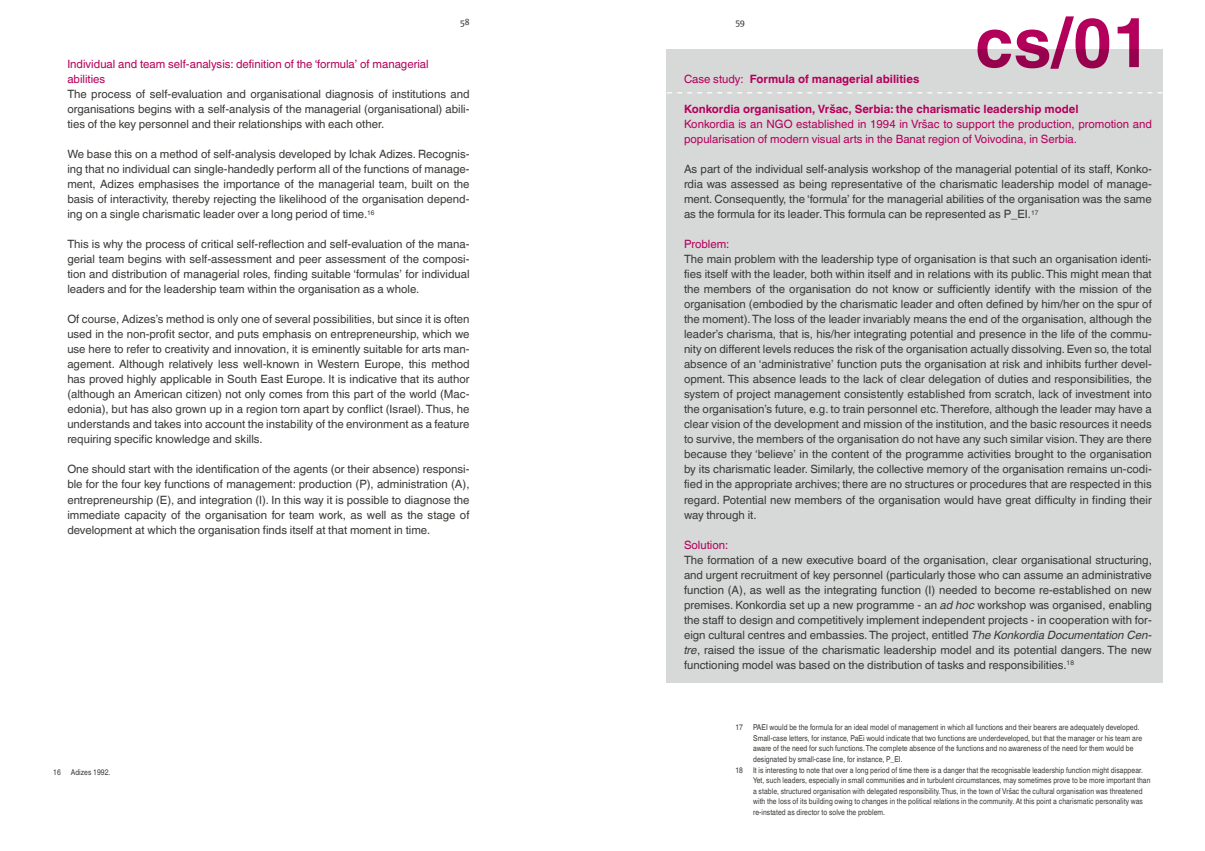
<style>
.page{position:relative;width:1205px;height:851px;background:#fff}
.page>*{position:absolute;margin:0;border:0;box-sizing:border-box;transform-origin:0 0}
.t1{font:700 68.75px "Helvetica Linotype";color:#b3005b}
.t2{font:11.38px/15px "Helvetica Linotype";color:#393a36;text-align:justify}
.t3{font:11.38px/15px "Helvetica Linotype";color:#b3005b}
.t4{font:700 11.38px "Helvetica Linotype";color:#b3005b}
.t5{font:8.75px "DTL Argo ST";color:#393a36}
.t6{font:8px/10.6px "Helvetica Linotype";letter-spacing:.01em;color:#393a36;scale:.85 1}
.s1{font-weight:400}
.s2{font-style:italic}
</style>
<div class="page">
<div style="left:666px;top:50px;width:496px;height:633px;background:#d7d8d8"></div>
<svg style="left:667px;top:92px;width:495px;height:1px"></svg>
<h1 class="t1" style="left:975px;top:3px;width:178px">cs/01</h1>
<p class="t5" style="left:460px;top:16px;width:11px">58</p>
<p class="t5" style="left:735px;top:16px;width:11px">59</p>
<p class="t3" style="left:67px;top:57px;width:363px">Individual and team self-analysis: definition of the ‘formula’ of managerial abilities</p>
<p class="t4" style="left:684px;top:73px;width:237px"><span class="s1">Case study:</span> Formula of managerial abilities</p>
<p class="t4" style="left:684px;top:103px;width:396px">Konkordia organisation, Vršac, Serbia: the charismatic leadership model</p>
<p class="t3" style="left:684px;top:117px;width:469px">Konkordia is an NGO established in 1994 in Vršac to support the production, promotion and popularisation of modern visual arts in the Banat region of Voivodina, in Serbia.</p>
<p class="t2" style="left:684px;top:162px;width:469px">As part of the individual self-analysis workshop of the managerial potential of its staff, Konko&shy;rdia was assessed as being representative of the charismatic leadership model of manage&shy;ment. Consequently, the ‘formula’ for the managerial abilities of the organisation was the same as the formula for its leader. This formula can be represented as P_EI.<sup>17</sup></p>
<p class="t3" style="left:684px;top:237px;width:47px">Problem:</p>
<p class="t2" style="left:684px;top:252px;width:469px">The main problem with the leadership type of organisation is that such an organisation identi&shy;fies itself with the leader, both within itself and in relations with its public. This might mean that the members of the organisation do not know or sufficiently identify with the mission of the organisation (embodied by the charismatic leader and often defined by him/her on the spur of the moment). The loss of the leader invariably means the end of the organisation, although the leader’s charisma, that is, his/her integrating potential and presence in the life of the commu&shy;nity on different levels reduces the risk of the organisation actually dissolving. Even so, the total absence of an ‘administrative’ function puts the organisation at risk and inhibits further devel&shy;opment. This absence leads to the lack of clear delegation of duties and responsibilities, the system of project management consistently established from scratch, lack of investment into the organisation’s future, e.g. to train personnel etc. Therefore, although the leader may have a clear vision of the development and mission of the institution, and the basic resources it needs to survive, the members of the organisation do not have any such similar vision. They are there because they ‘believe’ in the content of the programme activities brought to the organisation by its charismatic leader. Similarly, the collective memory of the organisation remains un-codi&shy;fied in the appropriate archives; there are no structures or procedures that are respected in this regard. Potential new members of the organisation would have great difficulty in finding their way through it.</p>
<p class="t3" style="left:684px;top:537px;width:46px">Solution:</p>
<p class="t2" style="left:684px;top:552px;width:469px">The formation of a new executive board of the organisation, clear organisational structuring, and urgent recruitment of key personnel (particularly those who can assume an administrative function (A), as well as the integrating function (I) needed to become re-established on new premises. Konkordia set up a new programme - an <span class="s2">ad hoc</span> workshop was organised, enabling the staff to design and competitively implement independent projects - in cooperation with for&shy;eign cultural centres and embassies. The project, entitled <span class="s2">The Konkordia Documentation Cen&shy;tre</span>, raised the issue of the charismatic leadership model and its potential dangers. The new functioning model was based on the distribution of tasks and responsibilities.<sup>18</sup></p>
<p class="t2" style="left:67px;top:87px;width:404px">The process of self-evaluation and organisational diagnosis of institutions and organisations begins with a self-analysis of the managerial (organisational) abili&shy;ties of the key personnel and their relationships with each other.</p>
<p class="t2" style="left:67px;top:147px;width:404px">We base this on a method of self-analysis developed by Ichak Adizes. Recognis&shy;ing that no individual can single-handedly perform all of the functions of manage&shy;ment, Adizes emphasises the importance of the managerial team, built on the basis of interactivity, thereby rejecting the likelihood of the organisation depend&shy;ing on a single charismatic leader over a long period of time.<sup>16</sup></p>
<p class="t2" style="left:67px;top:237px;width:404px">This is why the process of critical self-reflection and self-evaluation of the mana&shy;gerial team begins with self-assessment and peer assessment of the composi&shy;tion and distribution of managerial roles, finding suitable ‘formulas’ for individual leaders and for the leadership team within the organisation as a whole.</p>
<p class="t2" style="left:67px;top:312px;width:404px">Of course, Adizes’s method is only one of several possibilities, but since it is often used in the non-profit sector, and puts emphasis on entrepreneurship, which we use here to refer to creativity and innovation, it is eminently suitable for arts man&shy;agement. Although relatively less well-known in Western Europe, this method has proved highly applicable in South East Europe. It is indicative that its author (although an American citizen) not only comes from this part of the world (Mac&shy;edonia), but has also grown up in a region torn apart by conflict (Israel). Thus, he understands and takes into account the instability of the environment as a feature requiring specific knowledge and skills.</p>
<p class="t2" style="left:67px;top:462px;width:404px">One should start with the identification of the agents (or their absence) responsi&shy;ble for the four key functions of management: production (P), administration (A), entrepreneurship (E), and integration (I). In this way it is possible to diagnose the immediate capacity of the organisation for team work, as well as the stage of development at which the organisation finds itself at that moment in time.</p>
<p class="t6" style="left:53px;top:767px;width:10px">16</p>
<p class="t6" style="left:71px;top:767px;width:48px">Adizes 1992.</p>
<p class="t6" style="left:735px;top:721px;width:10px">17</p>
<p class="t6" style="left:753px;top:721px;width:459px">PAEI would be the formula for an ideal model of management in which all functions and their bearers are adequately developed.<br>Small-case letters, for instance, PaEi would indicate that two functions are underdeveloped, but that the manager or his team are aware of the need for such functions. The complete absence of the functions and no awareness of the need for them would be designated by small-case line, for instance, P_EI.</p>
<p class="t6" style="left:735px;top:764px;width:10px">18</p>
<p class="t6" style="left:753px;top:764px;width:469px">It is interesting to note that over a long period of time there is a danger that the recognisable leadership function might disappear.<br>Yet, such leaders, especially in small communities and in turbulent circumstances, may sometimes prove to be more important than a stable, structured organisation with delegated responsibility. Thus, in the town of Vršac the cultural organisation was threatened with the loss of its building owing to changes in the political relations in the community. At this point a charismatic personality was re-instated as director to solve the problem.</p>
</div>
